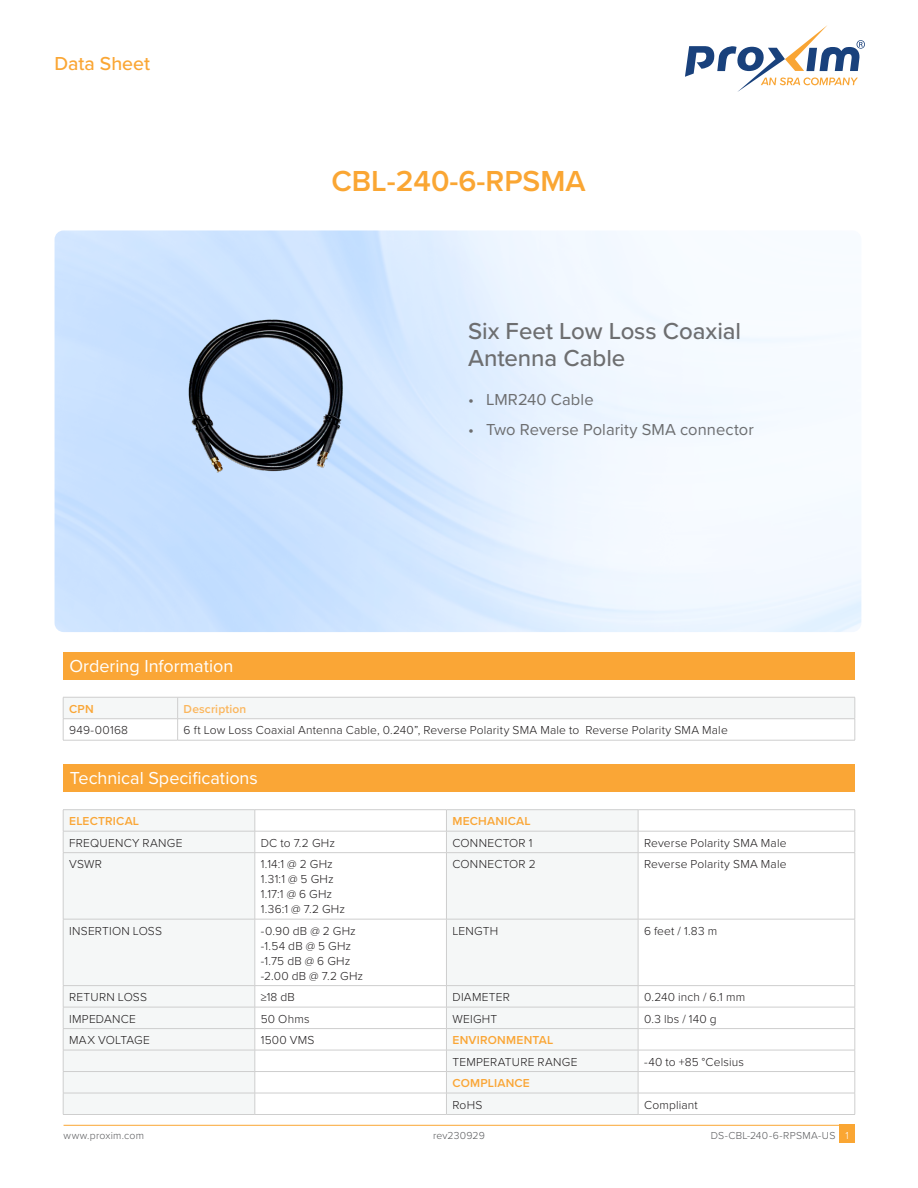
<style>
.page{position:relative;width:918px;height:1188px;background:#fff}
.page>*{position:absolute;margin:0;border:0;box-sizing:border-box;transform-origin:0 0}
.Product_Heading{font:600 30px "Proxima Nova";color:#faa633}
.Spotlight_Heading{font:500 24px/27px "Proxima Nova";letter-spacing:-.005em;color:#6d6e70}
.t1{font:500 19.5px "Proxima Nova";letter-spacing:-.005em;color:#faa634}
.Heading_2{font:18px "Proxima Nova";color:#fff}
.t2{font:16.5px "Proxima Nova";letter-spacing:.005em;color:#6d6e70}
.Tablehead{font:300 12px "Proxima Nova";letter-spacing:.015em;color:#201d1e}
.Table_Text{font:300 12px "Proxima Nova";letter-spacing:.01em;color:#201d1e}
.Tablehead-2{font:600 12px "Proxima Nova";letter-spacing:.02em;color:#faa636}
.Table_Text-2{font:600 12px "Proxima Nova";letter-spacing:.01em;color:#fbb65d}
.t3{font:300 10.5px "Proxima Nova";letter-spacing:.02em;color:#57585a}
.s1{color:#fff}
</style>
<div class="page">
<svg style="left:685px;top:25px;width:180px;height:67px"></svg>
<hr style="left:64px;top:1125px;width:791px;height:1px;background:#faa633">
<div style="left:839px;top:1125px;width:16px;height:18px;background:#faa633"></div>
<div style="left:64px;top:765px;width:791px;height:27px;background:#faa636"></div>
<svg style="left:64px;top:810px;width:574px;height:304px;fill:#f5f7f7"></svg>
<hr style="left:63px;top:809px;width:192px;height:1px;background:#cecece">
<hr style="left:255px;top:809px;width:191px;height:1px;background:#cecece">
<hr style="left:446px;top:809px;width:192px;height:1px;background:#cecece">
<hr style="left:638px;top:809px;width:217px;height:1px;background:#cecece">
<hr style="left:63px;top:831px;width:192px;height:1px;background:#cecece">
<svg style="left:63px;top:810px;width:1px;height:42px"></svg>
<hr style="left:255px;top:831px;width:191px;height:1px;background:#cecece">
<svg style="left:255px;top:810px;width:1px;height:42px"></svg>
<hr style="left:446px;top:831px;width:192px;height:1px;background:#cecece">
<svg style="left:446px;top:810px;width:1px;height:42px"></svg>
<hr style="left:638px;top:831px;width:217px;height:1px;background:#cecece">
<svg style="left:638px;top:810px;width:1px;height:42px"></svg>
<svg style="left:855px;top:810px;width:1px;height:42px"></svg>
<hr style="left:63px;top:852px;width:192px;height:1px;background:#cecece">
<hr style="left:63px;top:853px;width:1px;height:66px;background:#cecece">
<hr style="left:255px;top:852px;width:191px;height:1px;background:#cecece">
<hr style="left:255px;top:853px;width:1px;height:66px;background:#cecece">
<hr style="left:446px;top:852px;width:192px;height:1px;background:#cecece">
<hr style="left:446px;top:853px;width:1px;height:66px;background:#cecece">
<hr style="left:638px;top:852px;width:217px;height:1px;background:#cecece">
<hr style="left:638px;top:853px;width:1px;height:66px;background:#cecece">
<hr style="left:855px;top:853px;width:1px;height:66px;background:#cecece">
<hr style="left:63px;top:919px;width:192px;height:1px;background:#cecece">
<hr style="left:63px;top:919px;width:1px;height:66px;background:#cecece">
<hr style="left:255px;top:919px;width:191px;height:1px;background:#cecece">
<hr style="left:255px;top:919px;width:1px;height:66px;background:#cecece">
<hr style="left:446px;top:919px;width:192px;height:1px;background:#cecece">
<hr style="left:446px;top:919px;width:1px;height:66px;background:#cecece">
<hr style="left:638px;top:919px;width:217px;height:1px;background:#cecece">
<hr style="left:638px;top:919px;width:1px;height:66px;background:#cecece">
<hr style="left:855px;top:919px;width:1px;height:66px;background:#cecece">
<hr style="left:63px;top:985px;width:192px;height:1px;background:#cecece">
<hr style="left:255px;top:985px;width:191px;height:1px;background:#cecece">
<hr style="left:446px;top:985px;width:192px;height:1px;background:#cecece">
<hr style="left:638px;top:985px;width:217px;height:1px;background:#cecece">
<hr style="left:63px;top:1007px;width:192px;height:1px;background:#cecece">
<hr style="left:255px;top:1007px;width:191px;height:1px;background:#cecece">
<hr style="left:446px;top:1007px;width:192px;height:1px;background:#cecece">
<hr style="left:638px;top:1007px;width:217px;height:1px;background:#cecece">
<hr style="left:63px;top:1028px;width:192px;height:1px;background:#cecece">
<hr style="left:255px;top:1028px;width:191px;height:1px;background:#cecece">
<hr style="left:446px;top:1028px;width:192px;height:1px;background:#cecece">
<hr style="left:638px;top:1028px;width:217px;height:1px;background:#cecece">
<hr style="left:63px;top:1050px;width:192px;height:1px;background:#cecece">
<hr style="left:255px;top:1050px;width:191px;height:1px;background:#cecece">
<hr style="left:446px;top:1050px;width:192px;height:1px;background:#cecece">
<hr style="left:638px;top:1050px;width:217px;height:1px;background:#cecece">
<hr style="left:63px;top:1071px;width:192px;height:1px;background:#cecece">
<hr style="left:255px;top:1071px;width:191px;height:1px;background:#cecece">
<hr style="left:446px;top:1071px;width:192px;height:1px;background:#cecece">
<hr style="left:638px;top:1071px;width:217px;height:1px;background:#cecece">
<hr style="left:63px;top:1093px;width:192px;height:1px;background:#cecece">
<svg style="left:63px;top:986px;width:1px;height:128px"></svg>
<hr style="left:255px;top:1093px;width:191px;height:1px;background:#cecece">
<svg style="left:255px;top:986px;width:1px;height:128px"></svg>
<hr style="left:446px;top:1093px;width:192px;height:1px;background:#cecece">
<svg style="left:446px;top:986px;width:1px;height:128px"></svg>
<hr style="left:638px;top:1093px;width:217px;height:1px;background:#cecece">
<svg style="left:638px;top:986px;width:1px;height:128px"></svg>
<svg style="left:855px;top:986px;width:1px;height:128px"></svg>
<hr style="left:63px;top:1114px;width:192px;height:1px;background:#cecece">
<hr style="left:255px;top:1114px;width:191px;height:1px;background:#cecece">
<hr style="left:446px;top:1114px;width:192px;height:1px;background:#cecece">
<hr style="left:638px;top:1114px;width:217px;height:1px;background:#cecece">
<div style="left:63px;top:652px;width:792px;height:28px;background:#faa636"></div>
<svg style="left:63px;top:697px;width:793px;height:43px"></svg>
<hr style="left:63px;top:740px;width:115px;height:1px;background:#cecece">
<hr style="left:178px;top:740px;width:677px;height:1px;background:#cecece">
<img style="left:140px;top:305px;width:254px;height:196px">
<h3 class="t1" style="left:55px;top:49px;width:97px">Data Sheet</h3>
<p class="Product_Heading" style="left:331px;top:159px;width:256px">CBL-240-6-RPSMA</p>
<p class="Spotlight_Heading" style="left:468px;top:316px;width:275px">Six Feet Low Loss Coaxial<br>Antenna Cable</p>
<p class="t2" style="left:468px;top:387px;width:127px">• LMR240 Cable</p>
<p class="t2" style="left:468px;top:417px;width:287px">• Two Reverse Polarity SMA connector</p>
<p class="Heading_2" style="left:69px;top:653px;width:165px">Ordering Information</p>
<p class="Tablehead-2" style="left:69px;top:700px;width:26px">CPN</p>
<p class="Table_Text-2" style="left:184px;top:700px;width:64px">Description</p>
<p class="Tablehead" style="left:69px;top:721px;width:60px">949-00168</p>
<p class="Table_Text" style="left:184px;top:721px;width:546px">6 ft Low Loss Coaxial Antenna Cable, 0.240”, Reverse Polarity SMA Male to Reverse Polarity SMA Male</p>
<p class="Heading_2" style="left:70px;top:765px;width:190px">Technical Specifications</p>
<p class="Tablehead-2" style="left:69px;top:812px;width:72px">ELECTRICAL</p>
<p class="Tablehead-2" style="left:452px;top:812px;width:80px">MECHANICAL</p>
<p class="Tablehead" style="left:69px;top:834px;width:115px">FREQUENCY RANGE</p>
<p class="Tablehead" style="left:261px;top:834px;width:76px">DC to 7.2 GHz</p>
<p class="Tablehead" style="left:452px;top:834px;width:82px">CONNECTOR 1</p>
<p class="Tablehead" style="left:644px;top:834px;width:144px">Reverse Polarity SMA Male</p>
<p class="Tablehead" style="left:69px;top:855px;width:34px">VSWR</p>
<p class="Tablehead" style="left:261px;top:855px;width:73px">1.14:1 @ 2 GHz</p>
<p class="Tablehead" style="left:261px;top:870px;width:74px">1.31:1 @ 5 GHz</p>
<p class="Tablehead" style="left:261px;top:885px;width:73px">1.17:1 @ 6 GHz</p>
<p class="Tablehead" style="left:261px;top:900px;width:86px">1.36:1 @ 7.2 GHz</p>
<p class="Tablehead" style="left:452px;top:855px;width:85px">CONNECTOR 2</p>
<p class="Tablehead" style="left:644px;top:855px;width:144px">Reverse Polarity SMA Male</p>
<p class="Tablehead" style="left:69px;top:922px;width:94px">INSERTION LOSS</p>
<p class="Tablehead" style="left:261px;top:922px;width:97px">-0.90 dB @ 2 GHz</p>
<p class="Tablehead" style="left:261px;top:937px;width:92px">-1.54 dB @ 5 GHz</p>
<p class="Tablehead" style="left:261px;top:952px;width:91px">-1.75 dB @ 6 GHz</p>
<p class="Tablehead" style="left:261px;top:967px;width:104px">-2.00 dB @ 7.2 GHz</p>
<p class="Tablehead" style="left:452px;top:922px;width:47px">LENGTH</p>
<p class="Tablehead" style="left:644px;top:922px;width:75px">6 feet / 1.83 m</p>
<p class="Tablehead" style="left:69px;top:988px;width:79px">RETURN LOSS</p>
<p class="Tablehead" style="left:261px;top:988px;width:36px">≥18 dB</p>
<p class="Tablehead" style="left:452px;top:988px;width:59px">DIAMETER</p>
<p class="Tablehead" style="left:644px;top:988px;width:103px">0.240 inch / 6.1 mm</p>
<p class="Tablehead" style="left:69px;top:1010px;width:68px">IMPEDANCE</p>
<p class="Tablehead" style="left:261px;top:1010px;width:50px">50 Ohms</p>
<p class="Tablehead" style="left:452px;top:1010px;width:46px">WEIGHT</p>
<p class="Tablehead" style="left:644px;top:1010px;width:74px">0.3 lbs / 140 g</p>
<p class="Tablehead" style="left:69px;top:1031px;width:82px">MAX VOLTAGE</p>
<p class="Tablehead" style="left:261px;top:1031px;width:55px">1500 VMS</p>
<p class="Tablehead-2" style="left:452px;top:1031px;width:102px">ENVIRONMENTAL</p>
<p class="Tablehead" style="left:452px;top:1053px;width:127px">TEMPERATURE RANGE</p>
<p class="Tablehead" style="left:644px;top:1053px;width:101px">-40 to +85 °Celsius</p>
<p class="Tablehead-2" style="left:452px;top:1074px;width:79px">COMPLIANCE</p>
<p class="Tablehead" style="left:452px;top:1096px;width:31px">RoHS</p>
<p class="Tablehead" style="left:644px;top:1096px;width:55px">Compliant</p>
<p class="t3" style="left:64px;top:1127px;width:82px">www.proxim.com</p>
<p class="t3" style="left:433px;top:1127px;width:53px">rev230929</p>
<p class="t3" style="left:711px;top:1127px;width:140px">DS-CBL-240-6-RPSMA-US <span class="s1">1</span></p>
</div>
